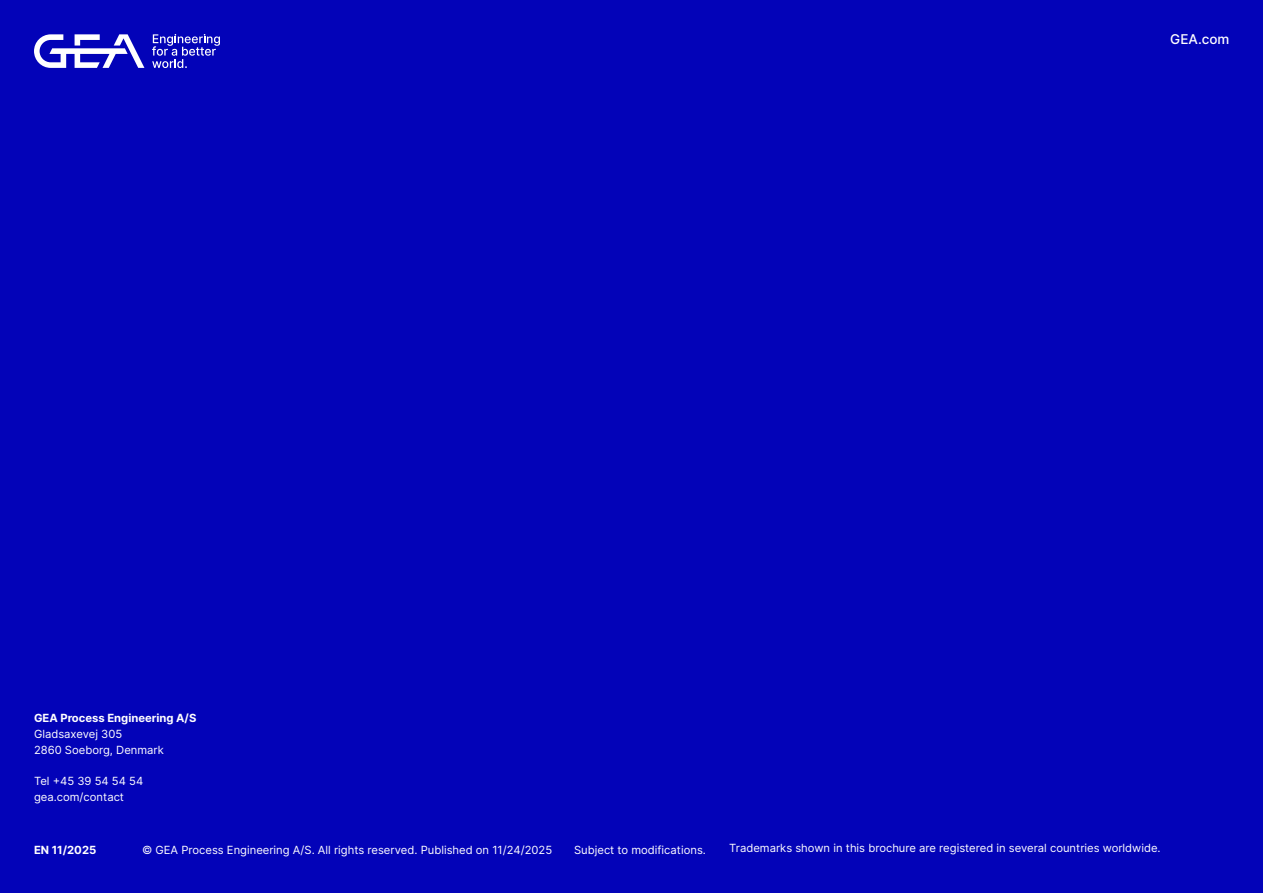
<style>
.page{position:relative;width:1263px;height:893px;background:#0303b8}
.page>*{position:absolute;margin:0;border:0;box-sizing:border-box;transform-origin:0 0}
.t1{font:500 13.5px "Inter";color:#fff}
.Captions_1_Copy{font:11.25px "Inter";color:#fff}
.Legal_notice{font:11.25px "Inter";color:#fff}
.Captions_1_Copy-2{font:700 11.25px "Inter";color:#fff}
.Legal_notice-2{font:700 11.25px "Inter";color:#fff}
</style>
<div class="page">
<svg style="left:34px;top:34px;width:110px;height:34px"></svg>
<svg style="left:152px;top:34px;width:68px;height:34px"></svg>
<p class="t1" style="left:1170px;top:29px;width:61px">GEA.com</p>
<p class="Captions_1_Copy-2" style="left:34px;top:710px;width:164px">GEA Process Engineering A/S</p>
<p class="Captions_1_Copy" style="left:34px;top:725px;width:90px">Gladsaxevej 305</p>
<p class="Captions_1_Copy" style="left:34px;top:741px;width:131px">2860 Soeborg, Denmark</p>
<p class="Captions_1_Copy" style="left:34px;top:773px;width:111px">Tel +45 39 54 54 54</p>
<p class="Captions_1_Copy" style="left:34px;top:788px;width:92px">gea.com/contact</p>
<p class="Legal_notice-2" style="left:34px;top:842px;width:64px">EN 11/2025</p>
<p class="Legal_notice" style="left:142px;top:842px;width:412px">© GEA Process Engineering A/S. All rights reserved. Published on 11/24/2025</p>
<p class="Legal_notice" style="left:574px;top:842px;width:133px">Subject to modifications.</p>
<p class="Captions_1_Copy" style="left:729px;top:840px;width:433px">Trademarks shown in this brochure are registered in several countries worldwide.</p>
</div>
